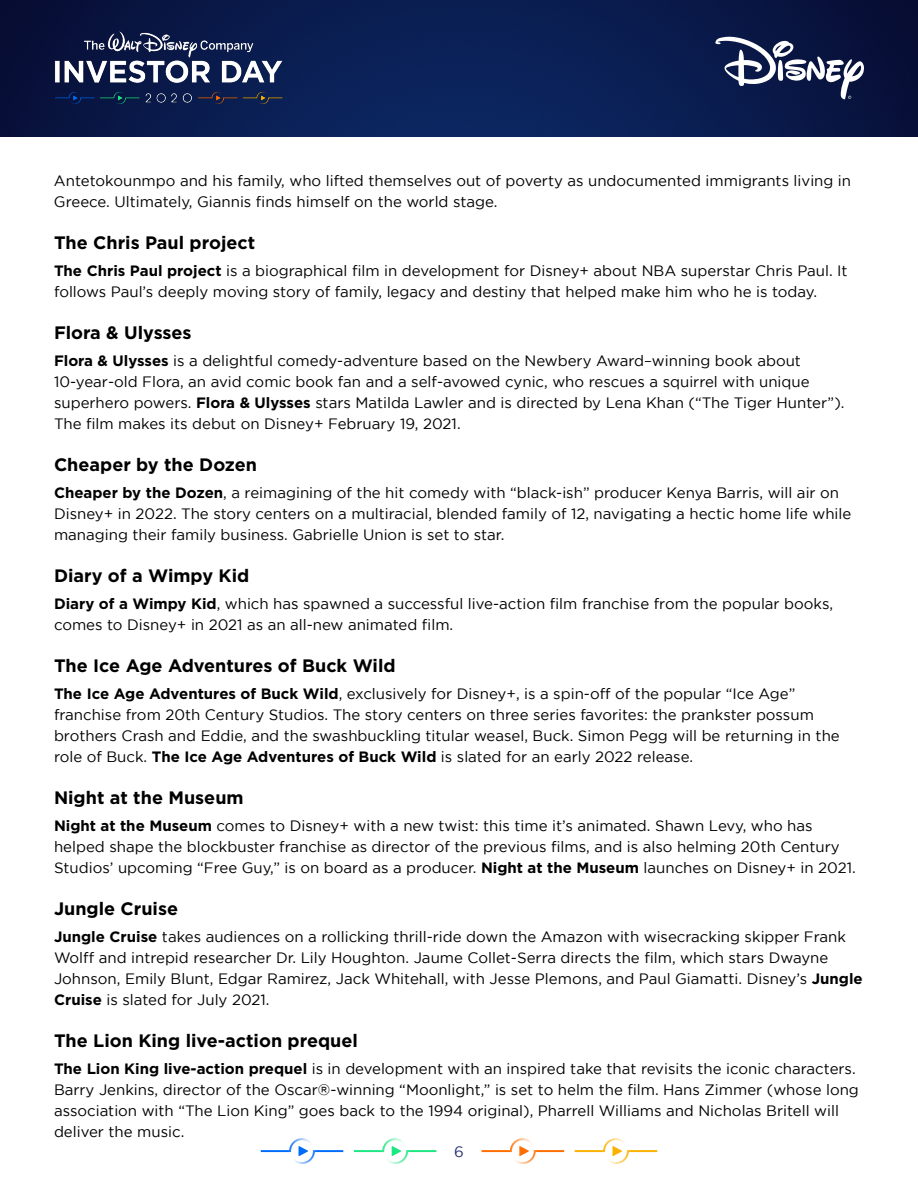
<style>
.page{position:relative;width:918px;height:1188px;background:#fff}
.page>*{position:absolute;margin:0;border:0;box-sizing:border-box;transform-origin:0 0}
.t1{font:700 18px "Gotham";color:#000}
.t2{font:15px/21px "Gotham";color:#000}
.t3{font:15px "Gotham";color:#272d72}
.s1{font-weight:700}
</style>
<div class="page">
<img style="left:0;top:0;width:918px;height:136px">
<img style="left:54px;top:31px;width:229px;height:74px">
<svg style="left:715px;top:37px;width:149px;height:62px"></svg>
<svg style="left:482px;top:1138px;width:82px;height:26px"></svg>
<svg style="left:354px;top:1138px;width:82px;height:26px"></svg>
<svg style="left:261px;top:1138px;width:82px;height:26px"></svg>
<svg style="left:575px;top:1138px;width:82px;height:26px"></svg>
<p class="t2" style="left:54px;top:170px;width:799px">Antetokounmpo and his family, who lifted themselves out of poverty as undocumented immigrants living in<br>Greece. Ultimately, Giannis finds himself on the world stage.</p>
<p class="t1" style="left:54px;top:231px;width:203px">The Chris Paul project</p>
<p class="t2" style="left:54px;top:260px;width:795px"><span class="s1">The Chris Paul project</span> is a biographical film in development for Disney+ about NBA superstar Chris Paul. It follows Paul’s deeply moving story of family, legacy and destiny that helped make him who he is today.</p>
<p class="t1" style="left:54px;top:321px;width:139px">Flora &amp; Ulysses</p>
<p class="t2" style="left:54px;top:350px;width:792px"><span class="s1">Flora &amp; Ulysses</span> is a delightful comedy-adventure based on the Newbery Award–winning book about 10-year-old Flora, an avid comic book fan and a self-avowed cynic, who rescues a squirrel with unique superhero powers. <span class="s1">Flora &amp; Ulysses</span> stars Matilda Lawler and is directed by Lena Khan (“The Tiger Hunter”).<br>The film makes its debut on Disney+ February 19, 2021.</p>
<p class="t1" style="left:54px;top:453px;width:205px">Cheaper by the Dozen</p>
<p class="t2" style="left:54px;top:482px;width:799px"><span class="s1">Cheaper by the Dozen</span>, a reimagining of the hit comedy with “black-ish” producer Kenya Barris, will air on<br>Disney+ in 2022. The story centers on a multiracial, blended family of 12, navigating a hectic home life while managing their family business. Gabrielle Union is set to star.</p>
<p class="t1" style="left:54px;top:564px;width:197px">Diary of a Wimpy Kid</p>
<p class="t2" style="left:54px;top:593px;width:781px"><span class="s1">Diary of a Wimpy Kid</span>, which has spawned a successful live-action film franchise from the popular books, comes to Disney+ in 2021 as an all-new animated film.</p>
<p class="t1" style="left:54px;top:654px;width:343px">The Ice Age Adventures of Buck Wild</p>
<p class="t2" style="left:54px;top:683px;width:787px"><span class="s1">The Ice Age Adventures of Buck Wild</span>, exclusively for Disney+, is a spin-off of the popular “Ice Age” franchise from 20th Century Studios. The story centers on three series favorites: the prankster possum brothers Crash and Eddie, and the swashbuckling titular weasel, Buck. Simon Pegg will be returning in the role of Buck. <span class="s1">The Ice Age Adventures of Buck Wild</span> is slated for an early 2022 release.</p>
<p class="t1" style="left:54px;top:786px;width:191px">Night at the Museum</p>
<p class="t2" style="left:54px;top:815px;width:803px"><span class="s1">Night at the Museum</span> comes to Disney+ with a new twist: this time it’s animated. Shawn Levy, who has helped shape the blockbuster franchise as director of the previous films, and is also helming 20th Century<br>Studios’ upcoming “Free Guy,” is on board as a producer. <span class="s1">Night at the Museum</span> launches on Disney+ in 2021.</p>
<p class="t1" style="left:54px;top:897px;width:126px">Jungle Cruise</p>
<p class="t2" style="left:54px;top:926px;width:810px"><span class="s1">Jungle Cruise</span> takes audiences on a rollicking thrill-ride down the Amazon with wisecracking skipper Frank Wolff and intrepid researcher Dr. Lily Houghton. Jaume Collet-Serra directs the film, which stars Dwayne Johnson, Emily Blunt, Edgar Ramirez, Jack Whitehall, with Jesse Plemons, and Paul Giamatti. Disney’s <span class="s1">Jungle Cruise</span> is slated for July 2021.</p>
<p class="t1" style="left:54px;top:1029px;width:305px">The Lion King live-action prequel</p>
<p class="t2" style="left:54px;top:1058px;width:806px"><span class="s1">The Lion King live-action prequel</span> is in development with an inspired take that revisits the iconic characters.<br>Barry Jenkins, director of the Oscar®-winning “Moonlight,” is set to helm the film. Hans Zimmer (whose long association with “The Lion King” goes back to the 1994 original), Pharrell Williams and Nicholas Britell will deliver the music.</p>
<p class="t3" style="left:454px;top:1143px;width:11px">6</p>
</div>
